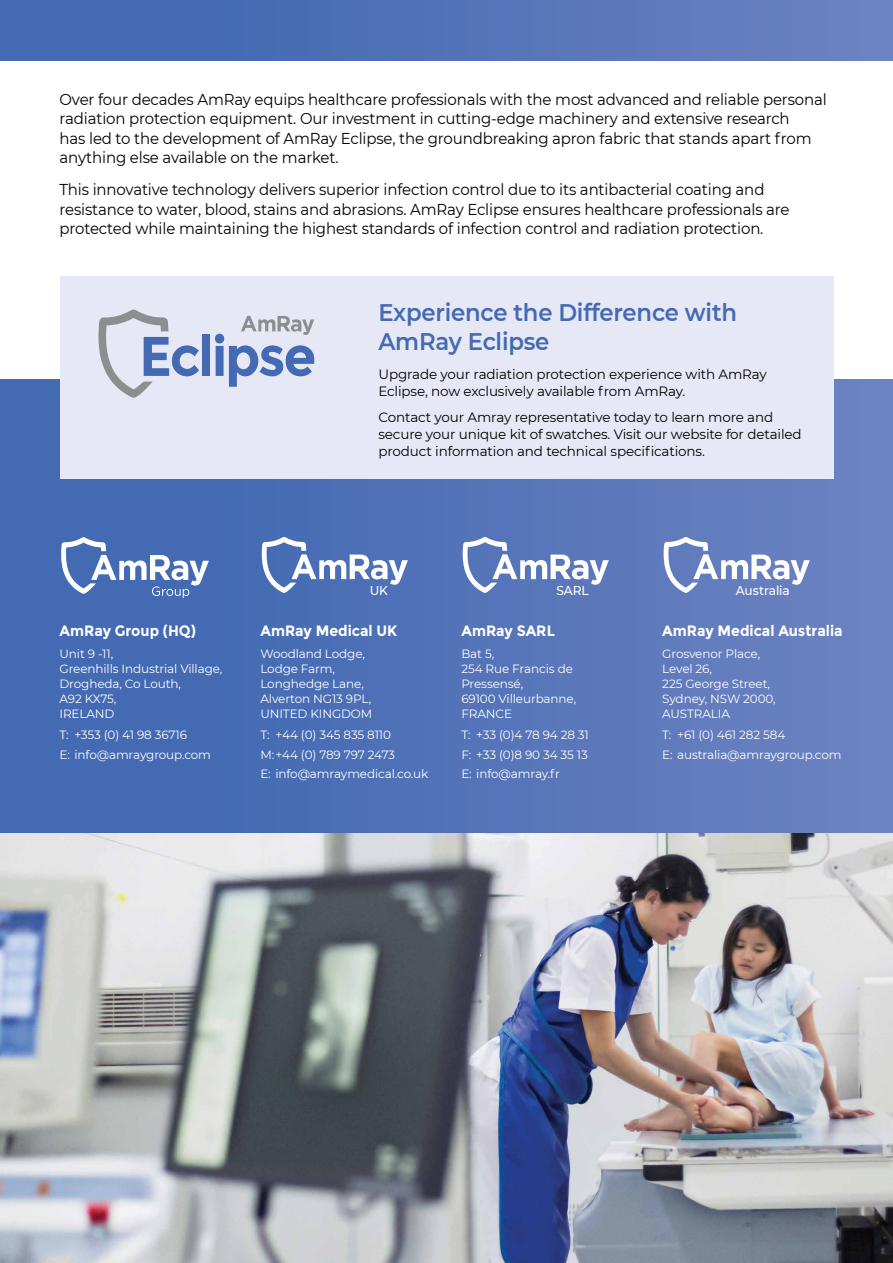
<style>
.page{position:relative;width:893px;height:1263px;background:#fff}
.page>*{position:absolute;margin:0;border:0;box-sizing:border-box;transform-origin:0 0}
.t1{font:600 24px/28.8px "Montserrat";letter-spacing:-.01em;color:#436ab3;scale:.95 1}
.t2{font:15.75px/19.5px "Montserrat";letter-spacing:-.01em;color:#000;scale:.95 1}
.t3{font:700 15px "Montserrat";color:#fff;scale:.95 1}
.t4{font:13.5px/17.2px "Montserrat";letter-spacing:-.01em;color:#000}
.t5{font:500 12.9px "Montserrat";letter-spacing:-.01em;color:#fff;scale:.95 1}
.t6{font:12px/15px "Montserrat";letter-spacing:-.01em;color:#fff}
</style>
<div class="page">
<div style="left:0;top:0;width:893px;height:61px;background:linear-gradient(to right,#3b65b0,#6c81c0)"></div>
<div style="left:0;top:380px;width:893px;height:883px;background:linear-gradient(to right,#3b65b0,#6c81c0)"></div>
<div style="left:60px;top:277px;width:773px;height:202px;background:#e6e8f5"></div>
<img style="left:0;top:834px;width:893px;height:429px">
<svg style="left:61px;top:537px;width:148px;height:61px"></svg>
<svg style="left:262px;top:537px;width:146px;height:56px"></svg>
<svg style="left:463px;top:537px;width:146px;height:56px"></svg>
<svg style="left:664px;top:537px;width:146px;height:56px"></svg>
<svg style="left:98px;top:309px;width:101px;height:89px"></svg>
<div style="left:202px;top:335px;width:8px;height:41px;background:#436ab3"></div>
<svg style="left:215px;top:316px;width:99px;height:71px"></svg>
<p class="t2" style="left:60px;top:89px;width:809px">Over four decades AmRay equips healthcare professionals with the most advanced and reliable personal radiation protection equipment. Our investment in cutting-edge machinery and extensive research<br>has led to the development of AmRay Eclipse, the groundbreaking apron fabric that stands apart from anything else available on the market.</p>
<p class="t2" style="left:60px;top:179px;width:770px">This innovative technology delivers superior infection control due to its antibacterial coating and resistance to water, blood, stains and abrasions. AmRay Eclipse ensures healthcare professionals are protected while maintaining the highest standards of infection control and radiation protection.</p>
<h1 class="t1" style="left:378px;top:297px;width:379px">Experience the Difference with<br>AmRay Eclipse</h1>
<p class="t4" style="left:378px;top:365px;width:390px">Upgrade your radiation protection experience with AmRay<br>Eclipse, now exclusively available from AmRay.</p>
<p class="t4" style="left:378px;top:408px;width:425px">Contact your Amray representative today to learn more and secure your unique kit of swatches. Visit our website for detailed product information and technical specifications.</p>
<p class="t3" style="left:60px;top:622px;width:145px">AmRay Group (HQ)</p>
<p class="t6" style="left:60px;top:646px;width:164px">Unit 9 -11,<br>Greenhills Industrial Village,<br>Drogheda, Co Louth,<br>A92 KX75,<br>IRELAND</p>
<p class="t6" style="left:60px;top:725px;width:153px;line-height:19.2px">T: +353 (0) 41 98 36716<br>E: info@amraygroup.com</p>
<p class="t5" style="left:370px;top:581px;width:21px">UK</p>
<p class="t5" style="left:556px;top:581px;width:36px">SARL</p>
<p class="t5" style="left:736px;top:581px;width:58px">Australia</p>
<p class="t3" style="left:260px;top:622px;width:146px">AmRay Medical UK</p>
<p class="t6" style="left:260px;top:646px;width:113px">Woodland Lodge,<br>Lodge Farm,<br>Longhedge Lane,<br>Alverton NG13 9PL,<br>UNITED KINGDOM</p>
<p class="t6" style="left:260px;top:725px;width:169px;line-height:19.2px">T: +44 (0) 345 835 8110<br>M:+44 (0) 789 797 2473<br>E: info@amraymedical.co.uk</p>
<p class="t3" style="left:461px;top:622px;width:100px">AmRay SARL</p>
<p class="t6" style="left:461px;top:646px;width:116px">Bat 5,<br>254 Rue Francis de<br>Pressensé,<br>69100 Villeurbanne,<br>FRANCE</p>
<p class="t6" style="left:461px;top:725px;width:129px;line-height:19.2px;text-align:justify">T: +33 (0)4 78 94 28 31<br>F: +33 (0)8 90 34 35 13<br>E: info@amray.fr</p>
<p class="t3" style="left:662px;top:622px;width:191px">AmRay Medical Australia</p>
<p class="t6" style="left:662px;top:646px;width:115px">Grosvenor Place,<br>Level 26,<br>225 George Street,<br>Sydney, NSW 2000,<br>AUSTRALIA</p>
<p class="t6" style="left:662px;top:725px;width:181px;line-height:19.2px">T: +61 (0) 461 282 584<br>E: australia@amraygroup.com</p>
</div>
